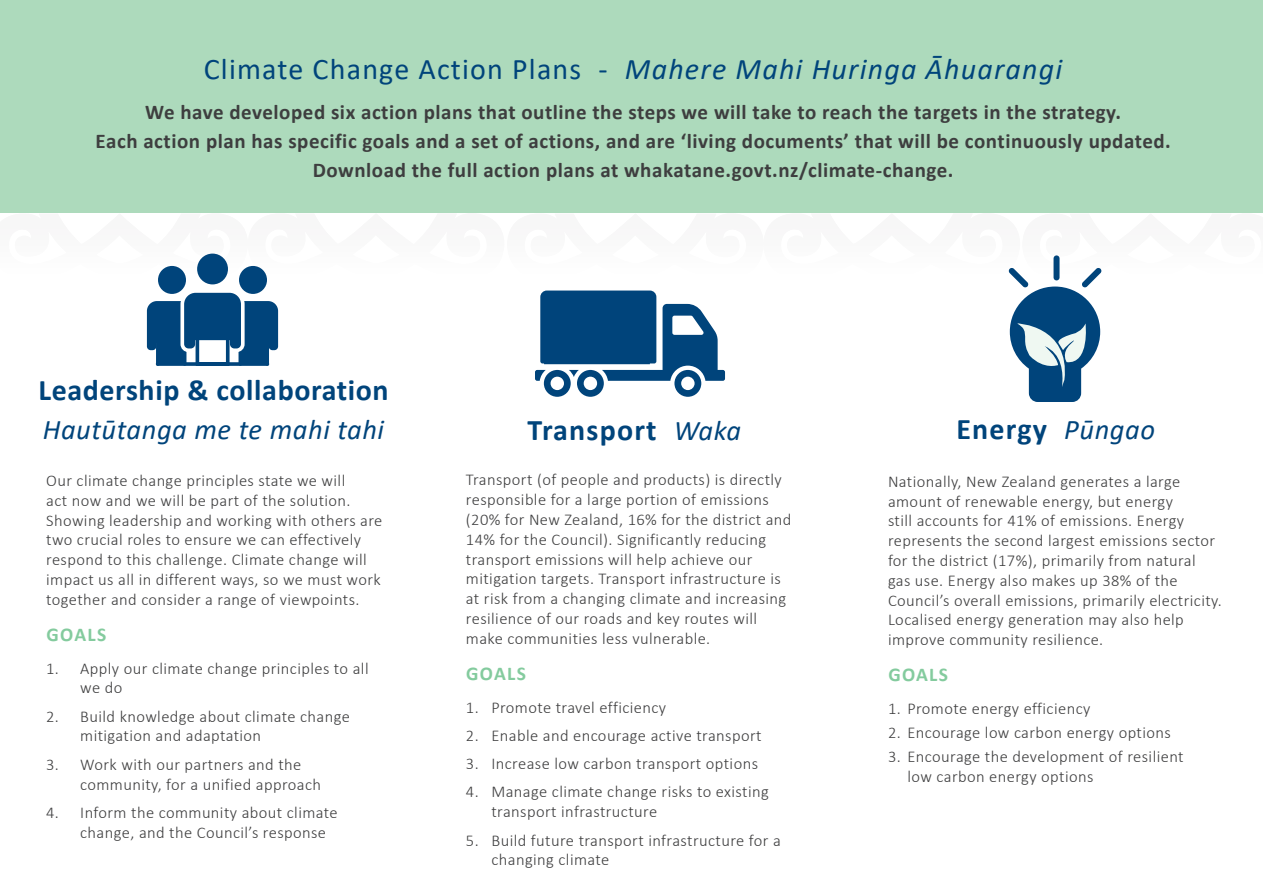
<style>
.page{position:relative;width:1263px;height:893px;background:#fff}
.page>*{position:absolute;margin:0;border:0;box-sizing:border-box;transform-origin:0 0}
.Header_2{font:italic 30px "Calibri";letter-spacing:.04em;color:#00447b}
.action_plan_title{font:700 30px "Calibri";letter-spacing:.02em;color:#00447b}
.action_plan_title-2{font:700 30px "Calibri";letter-spacing:.04em;color:#00447b}
.action_plan_title-3{font:italic 28.5px "Calibri";letter-spacing:.02em;color:#00447b}
.Header_2-2{font:700 22.5px "Calibri";letter-spacing:.08em;color:#00447b}
.Body_Bold{font:700 21px "Calibri";letter-spacing:.025em;color:#3e3e3f}
.goals{font:700 19.5px "Calibri";letter-spacing:.065em;color:#84cb9e}
.Body{font:300 16.5px/19.8px "Calibri";letter-spacing:.025em;color:#3e3e3f}
.Body_Bullets{font:300 16.5px/19.8px "Calibri";letter-spacing:.025em;color:#3e3e3f}
.s1{font-style:normal}
.s2{font-weight:400;font-style:italic;font-size:28.5px}
</style>
<div class="page">
<svg style="left:146px;top:253px;width:956px;height:149px"></svg>
<div style="left:0;top:0;width:1263px;height:212px;background:#addabc"></div>
<p class="Header_2" style="left:204px;top:49px;width:860px"><span class="s1">Climate Change Action Plans -</span> Mahere Mahi Huringa Āhuarangi</p>
<p class="Body_Bold" style="left:145px;top:97px;width:977px">We have developed six action plans that outline the steps we will take to reach the targets in the strategy.</p>
<p class="Body_Bold" style="left:96px;top:126px;width:1077px">Each action plan has specific goals and a set of actions, and are ‘living documents’ that will be continuously updated.</p>
<p class="Body_Bold" style="left:313px;top:155px;width:642px">Download the full action plans at whakatane.govt.nz/climate-change.</p>
<p class="Header_2-2" style="left:103px;top:54px;width:342px">CLIMATE CHANGE ACTION PLAN</p>
<p class="action_plan_title" style="left:38px;top:369px;width:352px">Leadership &amp; collaboration</p>
<p class="action_plan_title-3" style="left:43px;top:410px;width:343px">Hautūtanga me te mahi tahi</p>
<p class="Body" style="left:46px;top:470px;width:338px">Our climate change principles state we will<br>act now and we will be part of the solution.<br>Showing leadership and working with others are two crucial roles to ensure we can effectively respond to this challenge. Climate change will impact us all in different ways, so we must work together and consider a range of viewpoints.</p>
<p class="goals" style="left:47px;top:621px;width:61px">GOALS</p>
<p class="Body" style="left:80px;top:658px;width:290px;text-indent:-34px">1. Apply our climate change principles to all we do</p>
<p class="Body" style="left:80px;top:706px;width:271px;text-indent:-34px">2. Build knowledge about climate change mitigation and adaptation</p>
<p class="Body" style="left:80px;top:754px;width:242px;text-indent:-34px">3. Work with our partners and the community, for a unified approach</p>
<p class="Body" style="left:80px;top:802px;width:259px;text-indent:-34px">4. Inform the community about climate change, and the Council’s response</p>
<p class="action_plan_title-2" style="left:527px;top:409px;width:215px">Transport <span class="s2">Waka</span></p>
<p class="Body" style="left:466px;top:470px;width:327px">Transport (of people and products) is directly responsible for a large portion of emissions (20% for New Zealand, 16% for the district and 14% for the Council). Significantly reducing transport emissions will help achieve our mitigation targets. Transport infrastructure is at risk from a changing climate and increasing resilience of our roads and key routes will make communities less vulnerable.</p>
<p class="goals" style="left:466px;top:660px;width:61px">GOALS</p>
<p class="Body" style="left:466px;top:697px;width:202px">1. Promote travel efficiency</p>
<p class="Body" style="left:466px;top:725px;width:297px">2. Enable and encourage active transport</p>
<p class="Body" style="left:466px;top:754px;width:294px">3. Increase low carbon transport options</p>
<p class="Body" style="left:491px;top:782px;width:279px;text-indent:-26px">4. Manage climate change risks to existing transport infrastructure</p>
<p class="Body" style="left:491px;top:830px;width:291px;text-indent:-26px">5. Build future transport infrastructure for a changing climate</p>
<p class="action_plan_title" style="left:956px;top:408px;width:200px">Energy <span class="s2">Pūngao</span></p>
<p class="Body" style="left:888px;top:471px;width:335px">Nationally, New Zealand generates a large amount of renewable energy, but energy<br>still accounts for 41% of emissions. Energy represents the second largest emissions sector for the district (17%), primarily from natural gas use. Energy also makes up 38% of the Council’s overall emissions, primarily electricity.<br>Localised energy generation may also help improve community resilience.</p>
<p class="goals" style="left:888px;top:661px;width:61px">GOALS</p>
<p class="Body_Bullets" style="left:888px;top:698px;width:204px">1. Promote energy efficiency</p>
<p class="Body_Bullets" style="left:888px;top:722px;width:284px">2. Encourage low carbon energy options</p>
<p class="Body_Bullets" style="left:907px;top:746px;width:278px;text-indent:-20px">3. Encourage the development of resilient low carbon energy options</p>
</div>
